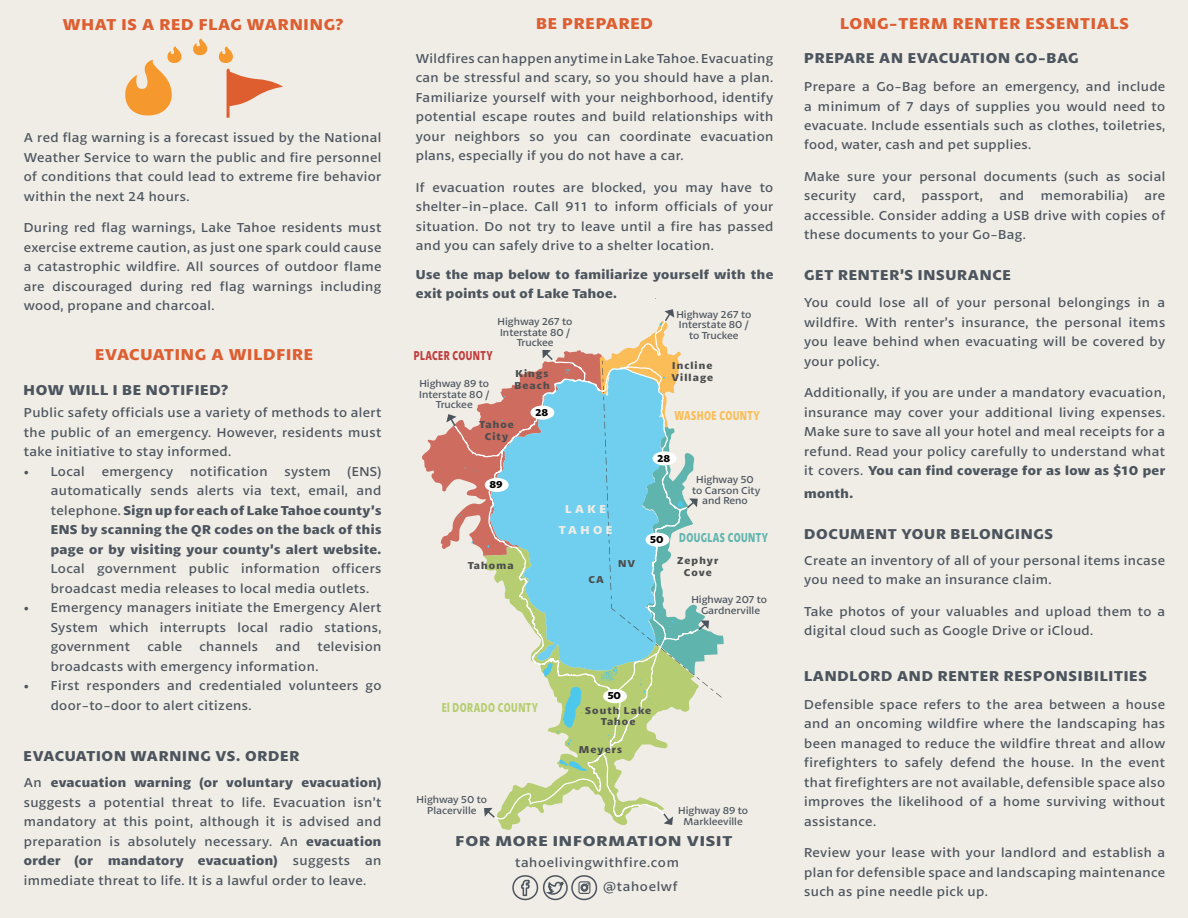
<style>
.page{position:relative;width:1188px;height:918px;background:#f0ede6}
.page>*{position:absolute;margin:0;border:0;box-sizing:border-box;transform-origin:0 0}
.t1{font:700 16.5px "Petala Pro";letter-spacing:.05em;color:#dd5e31}
.t2{font:700 15px "Petala Pro";letter-spacing:.05em;color:#4c545e}
.t3{font:700 15px "Petala Pro";letter-spacing:.05em;color:#4c545e;scale:1.11 1}
.t4{font:13.5px/19.5px "Petala Pro";letter-spacing:.03em;color:#4c545e;text-align:justify}
.t5{font:700 13.5px/19.5px "Petala Pro";letter-spacing:.03em;color:#4c545e;text-align:justify}
.t6{font:13.5px/23.9px "Petala Pro";letter-spacing:.05em;color:#4c545e;text-align:right}
.t7{font:700 13.5px "Petala Pro";letter-spacing:.05em;color:#b6cd71;scale:.67 1}
.t8{font:700 13.5px "Petala Pro";letter-spacing:.05em;color:#5fb5ae;scale:.67 1}
.t9{font:700 13.5px "Petala Pro";letter-spacing:.05em;color:#fabd57;scale:.67 1}
.t10{font:700 13.5px "Petala Pro";letter-spacing:.05em;color:#c13d3d;scale:.67 1}
.t11{font:700 12px/20.7px "Petala Pro";letter-spacing:.29em;color:#f0ede6;text-align:center}
.t12{font:10.5px/10.5px "Petala Pro";color:#4c545e;text-align:center}
.t13{font:700 10.5px/12px "Petala Pro";letter-spacing:.11em;color:#4c4d4d}
.t14{font:700 10.5px "Petala Pro";color:#000}
.s1{font-weight:400}
.s2{font-weight:700}
.s3{color:#000}
</style>
<div class="page">
<svg style="left:125px;top:46px;width:57px;height:70px;background:#f2c895"></svg>
<svg style="left:219px;top:46px;width:14px;height:17px"></svg>
<svg style="left:193px;top:38px;width:14px;height:17px"></svg>
<hr style="left:227px;top:70px;width:3px;height:48px;background:#de5e30">
<svg style="left:227px;top:69px;width:56px;height:37px;background:#e6a58a"></svg>
<div style="left:476px;top:288px;width:308px;height:532px;background:#f0ede6"></div>
<div style="left:431px;top:283px;width:54px;height:26px;background:#f0ede6;border-radius:13px"></div>
<div style="left:775px;top:484px;width:17px;height:30px;background:#f0ede6;border-radius:8px"></div>
<svg style="left:422px;top:309px;width:302px;height:609px;background:#cadad2"></svg>
<div style="left:571px;top:875px;width:26px;height:25px;border:2px solid #4c545e;border-radius:50%"></div>
<p class="t1" style="left:63px;top:14px;width:282px">WHAT IS A RED FLAG WARNING?</p>
<p class="t1" style="left:536px;top:14px;width:118px">BE PREPARED</p>
<p class="t1" style="left:840px;top:14px;width:290px">LONG-TERM RENTER ESSENTIALS</p>
<p class="t4" style="left:24px;top:128px;width:359px">A red flag warning is a forecast issued by the National Weather Service to warn the public and fire personnel of conditions that could lead to extreme fire behavior within the next 24 hours.</p>
<p class="t4" style="left:24px;top:218px;width:359px">During red flag warnings, Lake Tahoe residents must exercise extreme caution, as just one spark could cause a catastrophic wildfire. All sources of outdoor flame are discouraged during red flag warnings including wood, propane and charcoal.</p>
<h4 class="t1" style="left:95px;top:345px;width:220px">EVACUATING A WILDFIRE</h4>
<p class="t2" style="left:24px;top:381px;width:206px">HOW WILL I BE NOTIFIED?</p>
<p class="t4" style="left:24px;top:404px;width:359px">Public safety officials use a variety of methods to alert the public of an emergency. However, residents must take initiative to stay informed.</p>
<p class="t5" style="left:51px;top:462px;width:332px;text-indent:-27px"><span class="s1">• Local emergency notification system (ENS) automatically sends alerts via text, email, and telephone.</span> Sign up for each of Lake Tahoe county’s ENS by scanning the QR codes on the back of this page or by visiting your county’s alert website.</p>
<p class="t4" style="left:51px;top:559px;width:332px">Local government public information officers broadcast media releases to local media outlets.</p>
<p class="t4" style="left:51px;top:598px;width:332px;text-indent:-27px">• Emergency managers initiate the Emergency Alert System which interrupts local radio stations, government</p>
<p class="t4" style="left:51px;top:637px;width:332px;text-indent:267px">television broadcasts with emergency information.</p>
<p class="t4" style="left:51px;top:676px;width:332px;text-indent:-27px">• First responders and credentialed volunteers go door-to-door to alert citizens.</p>
<p class="t4" style="left:147px;top:637px;width:36px">cable</p>
<p class="t4" style="left:199px;top:637px;width:60px">channels</p>
<p class="t4" style="left:275px;top:637px;width:26px">and</p>
<p class="t2" style="left:24px;top:747px;width:277px">EVACUATION WARNING VS. ORDER</p>
<p class="t4" style="left:24px;top:773px;width:359px">An <span class="s2">evacuation warning (or voluntary evacuation) </span>suggests a potential threat to life. Evacuation isn’t mandatory at this point, although it is advised and preparation is absolutely necessary. An <span class="s2">evacuation order (or mandatory evacuation)</span> suggests an immediate threat to life. It is a lawful order to leave.</p>
<p class="t4" style="left:416px;top:49px;width:359px">Wildfires can happen anytime in Lake Tahoe. Evacuating can be stressful and scary, so you should have a plan.<br>Familiarize yourself with your neighborhood, identify potential escape routes and build relationships with your neighbors so you can coordinate evacuation plans, especially if you do not have a car.</p>
<p class="t4" style="left:416px;top:178px;width:359px">If evacuation routes are blocked, you may have to shelter-in-place. Call 911 to inform officials of your situation. Do not try to leave until a fire has passed and you can safely drive to a shelter location.</p>
<p class="t5" style="left:416px;top:264px;width:359px">Use the map below to familiarize yourself with the</p>
<p class="t5" style="left:416px;top:284px;width:203px">exit points out of Lake Tahoe.</p>
<p class="t12" style="left:498px;top:317px;width:76px">Highway 267 to<br>Interstate 80 /<br>Truckee</p>
<p class="t12" style="left:676px;top:309px;width:76px">Highway 267 to<br>Interstate 80 / to Truckee</p>
<p class="t10" style="left:414px;top:348px;width:119px">PLACER COUNTY</p>
<p class="t13" style="left:514px;top:368px;width:37px">Kings<br>Beach</p>
<p class="t13" style="left:671px;top:359px;width:43px">Incline<br>Village</p>
<p class="t12" style="left:419px;top:379px;width:71px">Highway 89 to<br>Interstate 80 /<br>Truckee</p>
<p class="t14" style="left:535px;top:406px;width:14px">28</p>
<p class="t9" style="left:674px;top:408px;width:129px">WASHOE COUNTY</p>
<p class="t13" style="left:479px;top:418px;width:36px;text-align:center">Tahoe<br>City</p>
<p class="t14" style="left:489px;top:479px;width:15px">89</p>
<p class="t13" style="left:468px;top:559px;width:47px">Tahoma</p>
<p class="t11" style="left:559px;top:499px;width:56px">LAKE<br>TAHOE</p>
<p class="t14" style="left:657px;top:452px;width:14px">28</p>
<p class="t12" style="left:692px;top:475px;width:70px">Highway 50 to Carson City and Reno</p>
<p class="t14" style="left:650px;top:533px;width:15px">50</p>
<p class="t8" style="left:679px;top:530px;width:134px">DOUGLAS COUNTY</p>
<p class="t13" style="left:588px;top:573px;width:17px">CA</p>
<p class="t13" style="left:618px;top:558px;width:19px">NV</p>
<p class="t13" style="left:677px;top:555px;width:43px;text-align:center">Zephyr<br>Cove</p>
<p class="t12" style="left:691px;top:595px;width:77px">Highway 207 to<br>Gardnerville</p>
<p class="t7" style="left:442px;top:699px;width:145px">El DORADO COUNTY</p>
<p class="t12" style="left:417px;top:795px;width:72px">Highway 50 to<br>Placerville</p>
<p class="t13" style="left:585px;top:689px;width:68px;line-height:14.7px;text-indent:23px"><span class="s3">50<br></span>South Lake</p>
<p class="t13" style="left:601px;top:715px;width:36px">Tahoe</p>
<p class="t13" style="left:579px;top:744px;width:45px">Meyers</p>
<p class="t12" style="left:678px;top:806px;width:71px">Highway 89 to<br>Markleeville</p>
<p class="t3" style="left:456px;top:833px;width:251px">FOR MORE INFORMATION VISIT</p>
<p class="t6" style="left:515px;top:851px;width:165px">tahoelivingwithfire.com @tahoelwf</p>
<p class="t2" style="left:804px;top:50px;width:276px">PREPARE AN EVACUATION GO-BAG</p>
<p class="t4" style="left:804px;top:77px;width:363px">Prepare a Go-Bag before an emergency, and include a minimum of 7 days of supplies you would need to evacuate. Include essentials such as clothes, toiletries, food, water, cash and pet supplies.</p>
<p class="t4" style="left:804px;top:167px;width:363px">Make sure your personal documents (such as social security card, passport, and memorabilia) are accessible. Consider adding a USB drive with copies of these documents to your Go-Bag.</p>
<p class="t2" style="left:804px;top:267px;width:208px">GET RENTER’S INSURANCE</p>
<p class="t4" style="left:804px;top:293px;width:363px">You could lose all of your personal belongings in a wildfire. With renter’s insurance, the personal items you leave behind when evacuating will be covered by your policy.</p>
<p class="t4" style="left:804px;top:383px;width:363px">Additionally, if you are under a mandatory evacuation, insurance may cover your additional living expenses.<br>Make sure to save all your hotel and meal receipts for a refund. Read your policy carefully to understand what it covers. <span class="s2">You can find coverage for as low as $10 per</span></p>
<h5 class="t5" style="left:804px;top:484px;width:51px">month.</h5>
<p class="t2" style="left:804px;top:526px;width:250px">DOCUMENT YOUR BELONGINGS</p>
<p class="t4" style="left:804px;top:551px;width:363px">Create an inventory of all of your personal items incase you need to make an insurance claim.</p>
<p class="t4" style="left:804px;top:602px;width:363px">Take photos of your valuables and upload them to a digital cloud such as Google Drive or iCloud.</p>
<p class="t2" style="left:804px;top:667px;width:344px">LANDLORD AND RENTER RESPONSIBILITIES</p>
<p class="t4" style="left:804px;top:695px;width:363px">Defensible space refers to the area between a house and an oncoming wildfire where the landscaping has been managed to reduce the wildfire threat and allow firefighters to safely defend the house. In the event that firefighters are not available, defensible space also improves the likelihood of a home surviving without assistance.</p>
<p class="t4" style="left:804px;top:843px;width:363px">Review your lease with your landlord and establish a plan for defensible space and landscaping maintenance such as pine needle pick up.</p>
</div>
